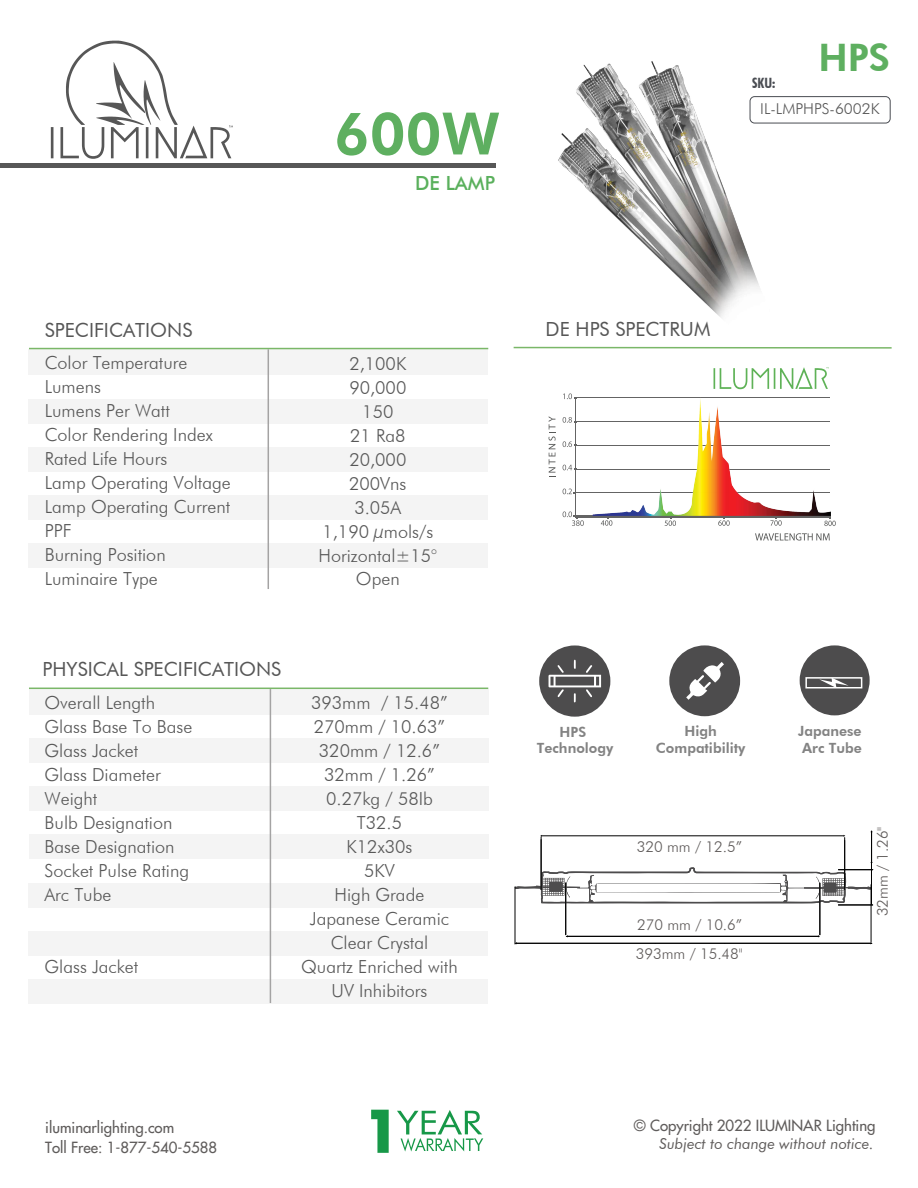
<style>
.page{position:relative;width:918px;height:1188px;background:#fff}
.page>*{position:absolute;margin:0;border:0;box-sizing:border-box;transform-origin:0 0}
.t1{font:800 58.5px "Futura BT";color:#5eaf60}
.t2{font:800 37.95px "Futura BT";color:#5eaf60}
.t3{font:19.5px "Futura BT";color:#575757}
.t4{font:500 19.5px "Futura BT";color:#5ab05c}
.t5{font:300 18px/24px "Futura BT";color:#575757}
.t6{font:15px "Futura";color:#5f5c5b}
.t7{font:300 15px "Futura BT";color:#5f5b5a}
.t8{font:italic 15px "Futura BT";color:#5f5c5b}
.t9{font:300 15px "Futura BT";color:#575757;scale:1.04 1}
.t10{font:700 condensed 14.25px "Futura BT";color:#4a4d53}
.t11{font:800 14.1px/17px "Futura BT";color:#838383;text-align:center}
</style>
<div class="page">
<img style="left:513px;top:61px;width:297px;height:319px">
<div style="left:0;top:163px;width:495px;height:5px;background:#575757"></div>
<svg style="left:51px;top:127px;width:2px;height:31px"></svg>
<svg style="left:60px;top:41px;width:173px;height:118px"></svg>
<div style="left:669px;top:645px;width:71px;height:71px;background:#4d4c4d;border-radius:50%"></div>
<svg style="left:686px;top:662px;width:38px;height:38px"></svg>
<div style="left:539px;top:645px;width:71px;height:72px;background:#4d4c4d;border-radius:50%"></div>
<svg style="left:549px;top:660px;width:52px;height:43px"></svg>
<div style="left:800px;top:645px;width:70px;height:70px;background:#4d4c4d;border-radius:50%"></div>
<div style="left:805px;top:677px;width:57px;height:11px;border:2px solid #fff"></div>
<svg style="left:819px;top:678px;width:30px;height:10px"></svg>
<hr style="left:542px;top:836px;width:302px;height:1px;background:#000">
<hr style="left:515px;top:887px;width:1px;height:57px;background:#000">
<hr style="left:871px;top:885px;width:1px;height:57px;background:#000">
<hr style="left:565px;top:883px;width:1px;height:52px;background:#000">
<hr style="left:820px;top:883px;width:1px;height:52px;background:#000">
<hr style="left:516px;top:943px;width:355px;height:1px;background:#000">
<hr style="left:567px;top:936px;width:251px;height:1px;background:#000">
<hr style="left:838px;top:905px;width:35px;height:1px;background:#000">
<hr style="left:871px;top:832px;width:1px;height:31px;background:#000">
<svg style="left:515px;top:862px;width:358px;height:41px"></svg>
<hr style="left:541px;top:837px;width:1px;height:53px;background:#000">
<hr style="left:844px;top:838px;width:1px;height:52px;background:#000">
<div style="left:29px;top:349px;width:459px;height:26px;background:#f4f4f4"></div>
<div style="left:29px;top:399px;width:459px;height:24px;background:#f4f4f4"></div>
<div style="left:29px;top:447px;width:459px;height:24px;background:#f4f4f4"></div>
<div style="left:29px;top:495px;width:459px;height:24px;background:#f4f4f4"></div>
<div style="left:29px;top:543px;width:459px;height:24px;background:#f4f4f4"></div>
<hr style="left:29px;top:348px;width:459px;height:1px;background:#7ab768">
<hr style="left:268px;top:349px;width:1px;height:240px;background:#a4a3a3">
<div style="left:29px;top:689px;width:459px;height:26px;background:#f4f4f4"></div>
<div style="left:29px;top:739px;width:459px;height:24px;background:#f4f4f4"></div>
<div style="left:29px;top:787px;width:459px;height:24px;background:#f4f4f4"></div>
<div style="left:29px;top:835px;width:459px;height:24px;background:#f4f4f4"></div>
<div style="left:29px;top:883px;width:459px;height:24px;background:#f4f4f4"></div>
<div style="left:29px;top:931px;width:459px;height:24px;background:#f4f4f4"></div>
<div style="left:29px;top:979px;width:459px;height:24px;background:#f4f4f4"></div>
<hr style="left:29px;top:688px;width:459px;height:1px;background:#7ab768">
<hr style="left:270px;top:689px;width:1px;height:314px;background:#a4a3a3">
<hr style="left:514px;top:347px;width:378px;height:2px;background:#7ab768">
<hr style="left:575px;top:515px;width:256px;height:2px;background:#646464">
<hr style="left:575px;top:398px;width:255px;height:1px;background:#646464">
<hr style="left:575px;top:422px;width:255px;height:1px;background:#646464">
<hr style="left:575px;top:445px;width:255px;height:1px;background:#646464">
<hr style="left:575px;top:469px;width:255px;height:1px;background:#646464">
<hr style="left:575px;top:492px;width:255px;height:1px;background:#646464">
<hr style="left:575px;top:397px;width:1px;height:120px;background:#646464">
<svg style="left:563px;top:417px;width:12px;height:6px"></svg>
<svg style="left:563px;top:393px;width:12px;height:6px"></svg>
<svg style="left:563px;top:441px;width:12px;height:6px"></svg>
<svg style="left:563px;top:465px;width:12px;height:5px"></svg>
<svg style="left:563px;top:489px;width:12px;height:5px"></svg>
<svg style="left:563px;top:511px;width:21px;height:15px"></svg>
<svg style="left:755px;top:533px;width:75px;height:8px"></svg>
<svg style="left:549px;top:416px;width:7px;height:61px"></svg>
<svg style="left:714px;top:367px;width:115px;height:22px"></svg>
<svg style="left:824px;top:517px;width:12px;height:9px"></svg>
<svg style="left:770px;top:517px;width:12px;height:9px"></svg>
<svg style="left:718px;top:517px;width:12px;height:9px"></svg>
<svg style="left:665px;top:517px;width:11px;height:9px"></svg>
<svg style="left:601px;top:517px;width:11px;height:9px"></svg>
<img style="left:593px;top:398px;width:238px;height:118px">
<svg style="left:397px;top:1110px;width:86px;height:42px"></svg>
<svg style="left:371px;top:1110px;width:18px;height:43px"></svg>
<div style="left:750px;top:96px;width:141px;height:27px;border:1px solid #4a4d53;border-radius:5px"></div>
<h1 class="t1" style="left:334px;top:98px;width:168px">600W</h1>
<p class="t4" style="left:415px;top:172px;width:81px">DE LAMP</p>
<h2 class="t2" style="left:818px;top:35px;width:73px">HPS</h2>
<p class="t10" style="left:752px;top:74px;width:25px">SKU:</p>
<p class="t9" style="left:760px;top:100px;width:116px">IL-LMPHPS-6002K</p>
<p class="t3" style="left:45px;top:318px;width:149px">SPECIFICATIONS</p>
<p class="t5" style="left:45px;top:350px;width:188px">Color Temperature<br>Lumens<br>Lumens Per Watt<br>Color Rendering Index<br>Rated Life Hours<br>Lamp Operating Voltage<br>Lamp Operating Current<br>PPF<br>Burning Position<br>Luminaire Type</p>
<p class="t5" style="left:319px;top:351px;width:120px;text-align:center">2,100K<br>90,000<br>150<br>21 Ra8<br>20,000<br>200Vns<br>3.05A<br>1,190 µmols/s<br>Horizontal±15°<br>Open</p>
<p class="t3" style="left:43px;top:658px;width:240px">PHYSICAL SPECIFICATIONS</p>
<p class="t5" style="left:45px;top:690px;width:149px">Overall Length<br>Glass Base To Base<br>Glass Jacket<br>Glass Diameter<br>Weight<br>Bulb Designation<br>Base Designation<br>Socket Pulse Rating<br>Arc Tube</p>
<p class="t5" style="left:45px;top:954px;width:95px">Glass Jacket</p>
<p class="t5" style="left:301px;top:690px;width:158px;text-align:center">393mm / 15.48”<br>270mm / 10.63”<br>320mm / 12.6”<br>32mm / 1.26”<br>0.27kg / 58Ib<br>T32.5<br>K12x30s<br>5KV<br>High Grade<br>Japanese Ceramic<br>Clear Crystal<br>Quartz Enriched with<br>UV Inhibitors</p>
<p class="t3" style="left:546px;top:318px;width:166px">DE HPS SPECTRUM</p>
<p class="t11" style="left:656px;top:722px;width:91px">High<br>Compatibility</p>
<p class="t11" style="left:537px;top:723px;width:78px">HPS<br>Technology</p>
<p class="t11" style="left:798px;top:723px;width:65px;text-align:left">Japanese<br>Arc Tube</p>
<p class="t7" style="left:637px;top:837px;width:107px">320 mm / 12.5”</p>
<p class="t7" style="left:637px;top:916px;width:107px">270 mm / 10.6”</p>
<p class="t7" style="left:636px;top:945px;width:109px">393mm / 15.48"</p>
<p class="t7" style="left:873px;top:916px;width:91px;rotate:-90deg">32mm / 1.26"</p>
<p class="t6" style="left:45px;top:1118px;width:131px">iluminarlighting.com</p>
<p class="t6" style="left:634px;top:1116px;width:243px">© Copyright 2022 ILUMINAR Lighting</p>
<p class="t8" style="left:660px;top:1135px;width:216px">Subject to change without notice.</p>
<p class="t6" style="left:45px;top:1138px;width:173px">Toll Free: 1-877-540-5588</p>
</div>
